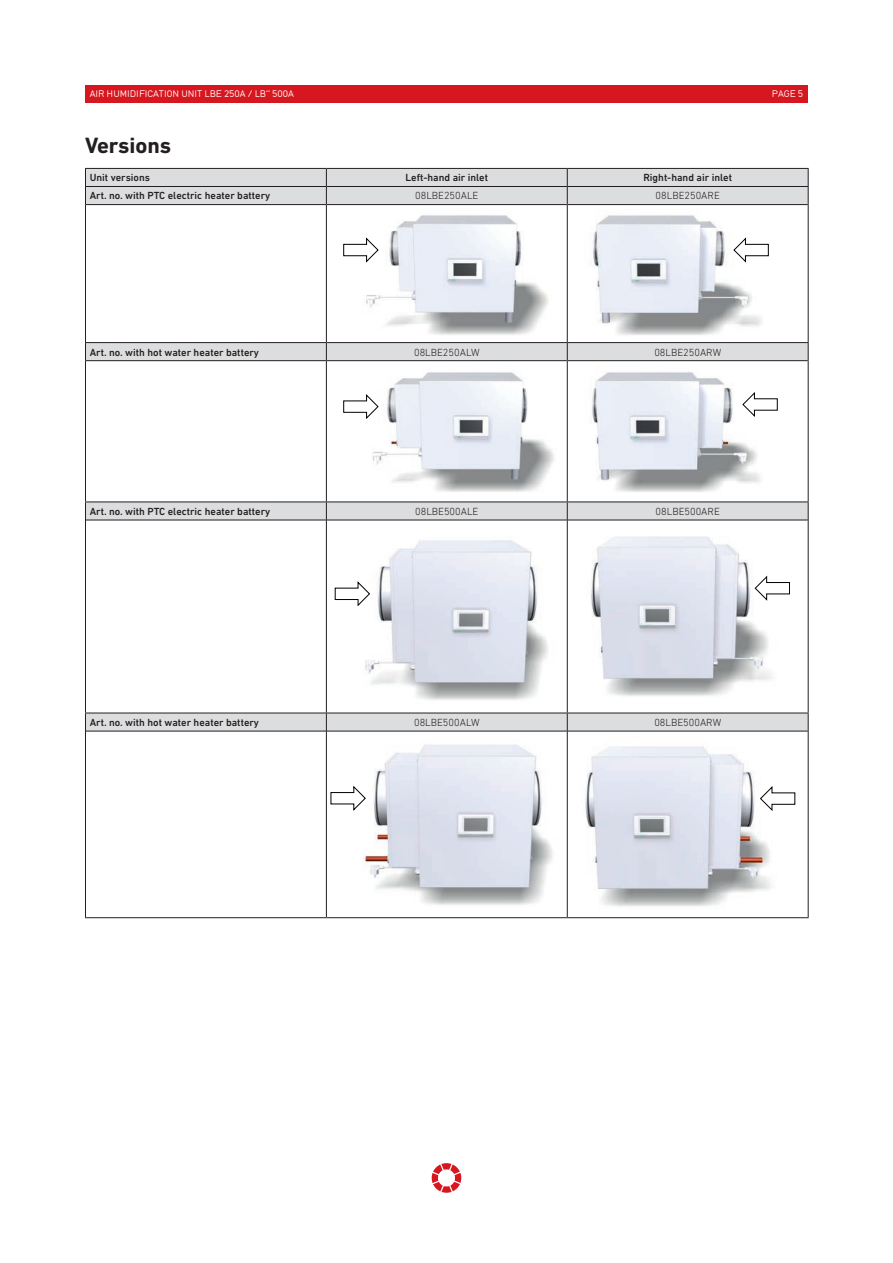
<style>
.page{position:relative;width:893px;height:1263px;background:#fff}
.page>*{position:absolute;margin:0;border:0;box-sizing:border-box;transform-origin:0 0}
.t1{font:700 22.5px "DIN Next LT Pro";color:#231f20}
.t2{font:500 10.5px "DIN Next LT Pro";color:#231f20}
.t3{font:300 10.5px "DIN Next LT Pro";color:#231f20}
.t4{font:9px "DIN17 SB";color:#fff}
</style>
<div class="page">
<div style="left:85px;top:85px;width:723px;height:17px;background:#d7171f"></div>
<svg style="left:432px;top:1163px;width:29px;height:30px"></svg>
<svg style="left:86px;top:169px;width:722px;height:562px"></svg>
<hr style="left:85px;top:168px;width:241px;height:1px;background:#231f20">
<hr style="left:326px;top:168px;width:241px;height:1px;background:#231f20">
<hr style="left:567px;top:168px;width:242px;height:1px;background:#231f20">
<hr style="left:85px;top:186px;width:241px;height:1px;background:#231f20">
<svg style="left:85px;top:169px;width:1px;height:36px"></svg>
<hr style="left:326px;top:186px;width:241px;height:1px;background:#231f20">
<hr style="left:567px;top:186px;width:242px;height:1px;background:#231f20">
<svg style="left:808px;top:169px;width:1px;height:36px"></svg>
<hr style="left:85px;top:205px;width:1px;height:137px;background:#231f20">
<hr style="left:808px;top:205px;width:1px;height:137px;background:#231f20">
<hr style="left:85px;top:342px;width:241px;height:1px;background:#231f20">
<svg style="left:85px;top:343px;width:1px;height:18px"></svg>
<hr style="left:326px;top:342px;width:241px;height:1px;background:#231f20">
<hr style="left:567px;top:342px;width:242px;height:1px;background:#231f20">
<svg style="left:808px;top:343px;width:1px;height:18px"></svg>
<hr style="left:85px;top:361px;width:1px;height:140px;background:#231f20">
<hr style="left:808px;top:361px;width:1px;height:140px;background:#231f20">
<hr style="left:85px;top:501px;width:241px;height:1px;background:#231f20">
<svg style="left:85px;top:502px;width:1px;height:18px"></svg>
<hr style="left:326px;top:501px;width:241px;height:1px;background:#231f20">
<hr style="left:567px;top:501px;width:242px;height:1px;background:#231f20">
<svg style="left:808px;top:502px;width:1px;height:18px"></svg>
<hr style="left:85px;top:520px;width:1px;height:192px;background:#231f20">
<hr style="left:808px;top:520px;width:1px;height:192px;background:#231f20">
<hr style="left:85px;top:712px;width:241px;height:1px;background:#231f20">
<svg style="left:85px;top:713px;width:1px;height:18px"></svg>
<hr style="left:326px;top:712px;width:241px;height:1px;background:#231f20">
<hr style="left:567px;top:712px;width:242px;height:1px;background:#231f20">
<svg style="left:808px;top:713px;width:1px;height:18px"></svg>
<hr style="left:85px;top:731px;width:1px;height:186px;background:#231f20">
<hr style="left:808px;top:731px;width:1px;height:186px;background:#231f20">
<hr style="left:85px;top:917px;width:241px;height:1px;background:#231f20">
<hr style="left:326px;top:917px;width:241px;height:1px;background:#231f20">
<hr style="left:567px;top:917px;width:242px;height:1px;background:#231f20">
<hr style="left:86px;top:204px;width:240px;height:1px;background:#231f20">
<hr style="left:327px;top:204px;width:240px;height:1px;background:#231f20">
<hr style="left:568px;top:204px;width:240px;height:1px;background:#231f20">
<hr style="left:86px;top:360px;width:240px;height:1px;background:#231f20">
<hr style="left:327px;top:360px;width:240px;height:1px;background:#231f20">
<hr style="left:568px;top:360px;width:240px;height:1px;background:#231f20">
<hr style="left:86px;top:731px;width:240px;height:1px;background:#231f20">
<hr style="left:327px;top:731px;width:240px;height:1px;background:#231f20">
<hr style="left:568px;top:731px;width:240px;height:1px;background:#231f20">
<svg style="left:326px;top:169px;width:1px;height:36px"></svg>
<svg style="left:567px;top:169px;width:1px;height:36px"></svg>
<hr style="left:326px;top:205px;width:1px;height:137px;background:#231f20">
<hr style="left:567px;top:205px;width:1px;height:137px;background:#231f20">
<svg style="left:326px;top:343px;width:1px;height:18px"></svg>
<svg style="left:567px;top:343px;width:1px;height:18px"></svg>
<hr style="left:326px;top:361px;width:1px;height:140px;background:#231f20">
<hr style="left:567px;top:361px;width:1px;height:140px;background:#231f20">
<svg style="left:326px;top:502px;width:1px;height:18px"></svg>
<svg style="left:567px;top:502px;width:1px;height:18px"></svg>
<hr style="left:326px;top:520px;width:1px;height:192px;background:#231f20">
<hr style="left:567px;top:520px;width:1px;height:192px;background:#231f20">
<svg style="left:326px;top:713px;width:1px;height:18px"></svg>
<svg style="left:567px;top:713px;width:1px;height:18px"></svg>
<hr style="left:326px;top:731px;width:1px;height:186px;background:#231f20">
<hr style="left:567px;top:731px;width:1px;height:186px;background:#231f20">
<hr style="left:86px;top:520px;width:240px;height:1px;background:#231f20">
<hr style="left:326px;top:520px;width:241px;height:1px;background:#231f20">
<hr style="left:567px;top:520px;width:241px;height:1px;background:#231f20">
<img style="left:363px;top:210px;width:189px;height:127px">
<svg style="left:343px;top:238px;width:35px;height:24px"></svg>
<img style="left:584px;top:210px;width:180px;height:127px">
<svg style="left:734px;top:238px;width:35px;height:24px"></svg>
<img style="left:368px;top:366px;width:189px;height:131px">
<svg style="left:343px;top:394px;width:35px;height:25px"></svg>
<img style="left:584px;top:366px;width:180px;height:131px">
<svg style="left:743px;top:392px;width:35px;height:25px"></svg>
<img style="left:358px;top:525px;width:200px;height:183px">
<svg style="left:335px;top:581px;width:35px;height:25px"></svg>
<img style="left:580px;top:525px;width:208px;height:180px">
<svg style="left:755px;top:576px;width:35px;height:24px"></svg>
<img style="left:353px;top:744px;width:200px;height:161px">
<svg style="left:331px;top:786px;width:34px;height:24px"></svg>
<img style="left:585px;top:746px;width:187px;height:161px">
<svg style="left:760px;top:786px;width:35px;height:25px"></svg>
<p class="t4" style="left:90px;top:88px;width:206px">AIR HUMIDIFICATION UNIT LBE 250A / LB” 500A</p>
<p class="t4" style="left:772px;top:88px;width:33px">PAGE 5</p>
<h1 class="t1" style="left:85px;top:132px;width:88px">Versions</h1>
<p class="t2" style="left:90px;top:172px;width:62px">Unit versions</p>
<p class="t2" style="left:405px;top:172px;width:84px">Left-hand air inlet</p>
<p class="t2" style="left:643px;top:172px;width:90px">Right-hand air inlet</p>
<p class="t2" style="left:90px;top:190px;width:182px">Art. no. with PTC electric heater battery</p>
<p class="t3" style="left:415px;top:190px;width:65px">08LBE250ALE</p>
<p class="t3" style="left:656px;top:190px;width:66px">08LBE250ARE</p>
<p class="t2" style="left:90px;top:346px;width:171px">Art. no. with hot water heater battery</p>
<p class="t3" style="left:414px;top:346px;width:67px">08LBE250ALW</p>
<p class="t3" style="left:654px;top:346px;width:68px">08LBE250ARW</p>
<p class="t2" style="left:90px;top:505px;width:182px">Art. no. with PTC electric heater battery</p>
<p class="t3" style="left:415px;top:505px;width:65px">08LBE500ALE</p>
<p class="t3" style="left:656px;top:505px;width:66px">08LBE500ARE</p>
<p class="t2" style="left:90px;top:716px;width:171px">Art. no. with hot water heater battery</p>
<p class="t3" style="left:414px;top:716px;width:67px">08LBE500ALW</p>
<p class="t3" style="left:654px;top:716px;width:68px">08LBE500ARW</p>
</div>
